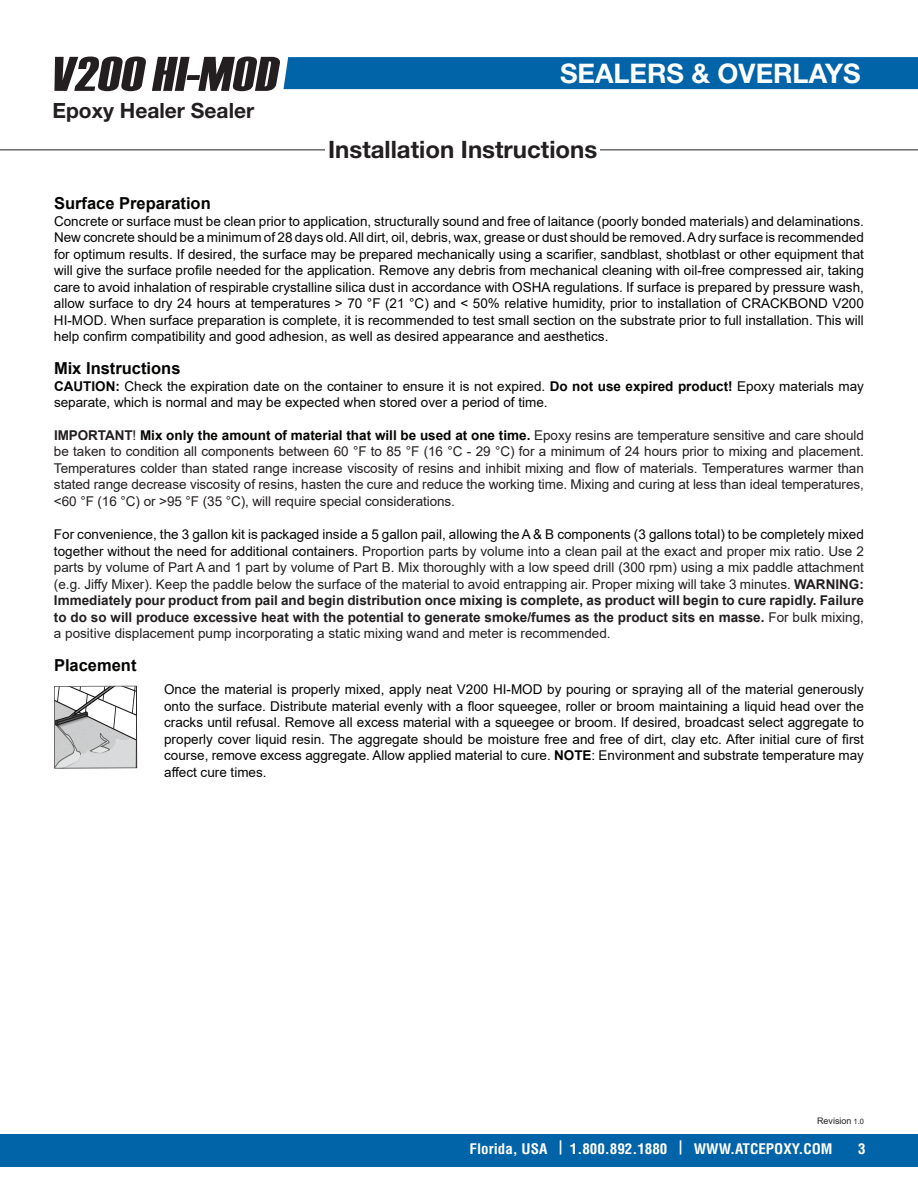
<style>
.page{position:relative;width:918px;height:1188px;background:#fff}
.page>*{position:absolute;margin:0;border:0;box-sizing:border-box;transform-origin:0 0}
.t1{font:italic 48.6px "Haettenschweiler";color:#231f20;scale:1.18 1}
.t2{font:700 27px "Helvetica Neue LT Pro";color:#fff}
.t3{font:700 24px "Helvetica Neue LT Pro";color:#231f20}
.t4{font:700 21px "Helvetica Neue LT Pro";color:#231f20}
.t5{font:700 16.5px "Arial";color:#040503}
.t6{font:700 condensed 14.25px "Helvetica LT Std";color:#fff;scale:1.05 1}
.t7{font:13.5px/16.5px "Arial";color:#040503;text-align:justify}
.t8{font:13.5px/16.5px "Arial";color:#231f20;text-align:justify}
.t9{font:9px "Arial";color:#231f20}
.t10{font:7.5px "Arial";color:#231f20}
.s1{font-weight:700}
.s2{font-weight:700;color:#040503}
.s3{color:#040503}
</style>
<div class="page">
<div style="left:0;top:1134px;width:918px;height:32px;background:#0163a8"></div>
<div style="left:283px;top:57px;width:635px;height:32px;background:#0163a8"></div>
<svg style="left:187px;top:75px;width:13px;height:5px"></svg>
<hr style="left:0;top:150px;width:918px;height:1px;background:#231f20">
<div style="left:326px;top:140px;width:274px;height:28px;background:#fff"></div>
<svg style="left:54px;top:686px;width:83px;height:83px"></svg>
<h1 class="t1" style="left:49px;top:41px;width:204px">V200HI MOD</h1>
<h2 class="t2" style="left:560px;top:57px;width:302px">SEALERS &amp; OVERLAYS</h2>
<h3 class="t4" style="left:52px;top:97px;width:203px">Epoxy Healer Sealer</h3>
<h3 class="t3" style="left:328px;top:134px;width:271px">Installation Instructions</h3>
<p class="t5" style="left:54px;top:192px;width:158px">Surface Preparation</p>
<p class="t7" style="left:54px;top:212px;width:812px">Concrete or surface must be clean prior to application, structurally sound and free of laitance (poorly bonded materials) and delaminations.<br>New concrete should be a minimum of 28 days old. All dirt, oil, debris, wax, grease or dust should be removed. A dry surface is recommended for optimum results. If desired, the surface may be prepared mechanically using a scarifier, sandblast, shotblast or other equipment that will give the surface profile needed for the application. Remove any debris from mechanical cleaning with oil-free compressed air, taking care to avoid inhalation of respirable crystalline silica dust in accordance with OSHA regulations. If surface is prepared by pressure wash, allow surface to dry 24 hours at temperatures &gt; 70 °F (21 °C) and &lt; 50% relative humidity, prior to installation of CRACKBOND V200<br>HI-MOD. When surface preparation is complete, it is recommended to test small section on the substrate prior to full installation. This will help confirm compatibility and good adhesion, as well as desired appearance and aesthetics.</p>
<p class="t5" style="left:54px;top:357px;width:128px">Mix Instructions</p>
<p class="t7" style="left:54px;top:377px;width:812px"><span class="s1">CAUTION:</span> Check the expiration date on the container to ensure it is not expired. <span class="s1">Do not use expired product!</span> Epoxy materials may separate, which is normal and may be expected when stored over a period of time.</p>
<p class="t8" style="left:54px;top:427px;width:811px"><span class="s1">IMPORTANT</span>! <span class="s2">Mix only the amount of material that will be used at one time.</span> Epoxy resins are temperature sensitive and care should be taken to condition all components between 60 °F to 85 °F (16 °C - 29 °C) for a minimum of 24 hours prior to mixing and placement.<br>Temperatures colder than stated range increase viscosity of resins and inhibit mixing and flow of materials. Temperatures warmer than stated range decrease viscosity of resins, hasten the cure and reduce the working time. Mixing and curing at less than ideal temperatures, &lt;60 °F (16 °C) or &gt;95 °F (35 °C), will require special considerations.</p>
<p class="t8" style="left:54px;top:526px;width:812px"><span class="s3">For convenience, the 3 gallon kit is packaged inside a 5 gallon pail, allowing the A &amp; B components (3 gallons total) to be completely mixed together without the need for additional containers.</span> Proportion parts by volume into a clean pail at the exact and proper mix ratio. Use 2 parts by volume of Part A and 1 part by volume of Part B. Mix thoroughly with a low speed drill (300 rpm) using a mix paddle attachment (e.g. Jiffy Mixer). Keep the paddle below the surface of the material to avoid entrapping air. Proper mixing will take 3 minutes. <span class="s1">WARNING:<br>Immediately pour product from pail and begin distribution once mixing is complete, as product will begin to cure rapidly. Failure to do so will produce excessive heat with the potential to generate smoke/fumes as the product sits en masse.</span> For bulk mixing, a positive displacement pump incorporating a static mixing wand and meter is recommended.</p>
<p class="t5" style="left:54px;top:654px;width:84px">Placement</p>
<p class="t7" style="left:164px;top:681px;width:701px">Once the material is properly mixed, apply neat V200 HI-MOD by pouring or spraying all of the material generously onto the surface. Distribute material evenly with a floor squeegee, roller or broom maintaining a liquid head over the cracks until refusal. Remove all excess material with a squeegee or broom. If desired, broadcast select aggregate to properly cover liquid resin. The aggregate should be moisture free and free of dirt, clay etc. After initial cure of first course, remove excess aggregate. Allow applied material to cure. <span class="s1">NOTE</span>: Environment and substrate temperature may affect cure times.</p>
<p class="t9" style="left:817px;top:1115px;width:36px">Revision</p>
<p class="t10" style="left:854px;top:1117px;width:12px">1.0</p>
<p class="t6" style="left:470px;top:1139px;width:347px">Florida, USA | 1.800.892.1880 | WWW.ATCEPOXY.COM</p>
<p class="t6" style="left:858px;top:1139px;width:9px">3</p>
</div>
